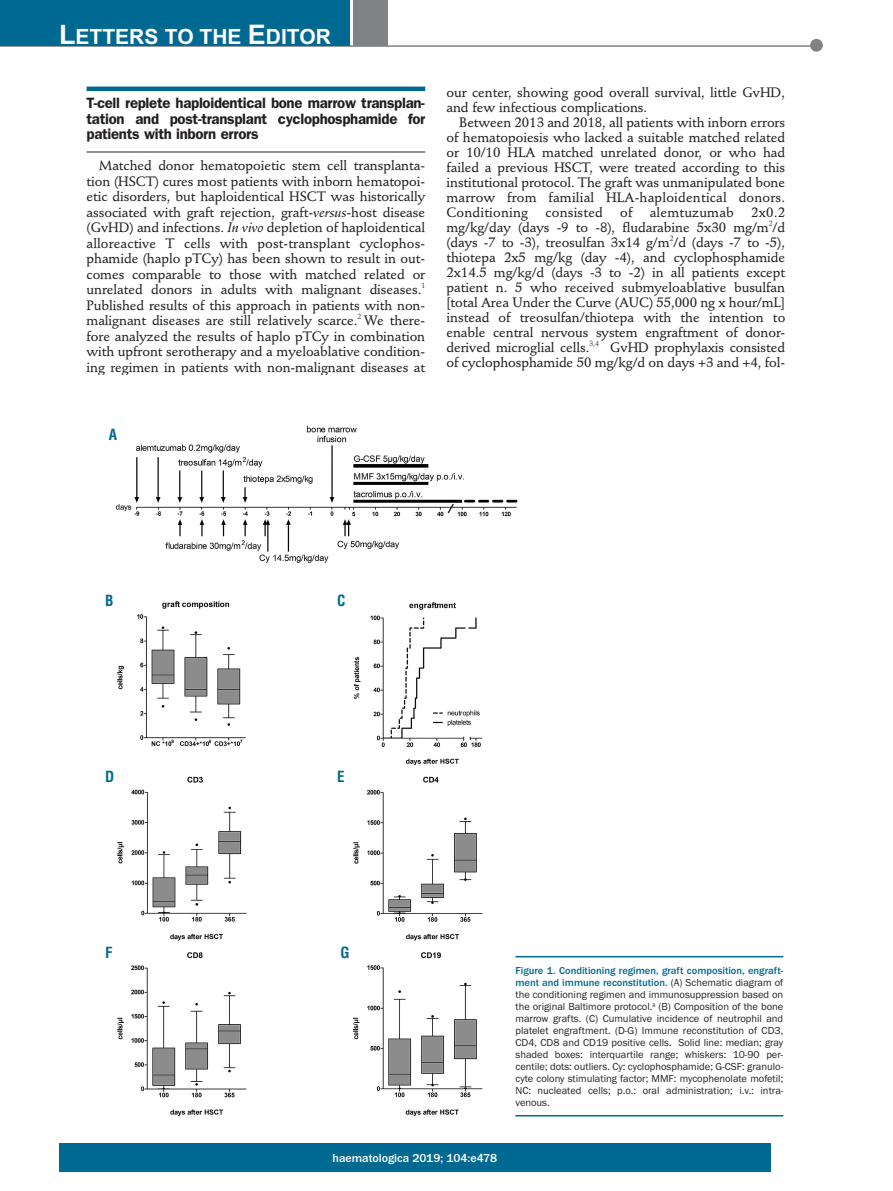
<style>
.page{position:relative;width:893px;height:1191px;background:#fff}
.page>*{position:absolute;margin:0;border:0;box-sizing:border-box;transform-origin:0 0}
.t1{font:700 21px "Arial";color:#fff}
.t2{font:600 15px/15.5px "Franklin Gothic";letter-spacing:-.02em;color:#231f20;text-align:justify}
.t3{font:700 condensed 15px "Helvetica";color:#006991}
.t4{font:500 13.5px/15px "Stempel Schneidler";letter-spacing:-.005em;color:#231f20;text-align:justify}
.t5{font:500 13.5px "Stempel Schneidler";letter-spacing:.015em;color:#231f20}
.t6{font:500 12px "Franklin Gothic";color:#fff}
.t7{font:10.5px/12px "Franklin Gothic";color:#231f20;text-align:justify}
.s1{font-size:27px}
.s2{font-family:"Stempel Schneidler Med";font-weight:400;font-style:italic}
.s3{font-weight:500;color:#006991}
</style>
<div class="page">
<hr style="left:87px;top:87px;width:338px;height:4px;background:#006991">
<hr style="left:87px;top:152px;width:338px;height:1px;background:#231f20">
<div style="left:59px;top:1143px;width:712px;height:28px;background:#006991"></div>
<hr style="left:0;top:45px;width:820px;height:2px;background:#808285">
<div style="left:810px;top:39px;width:13px;height:13px;background:#808285;border-radius:50%"></div>
<div style="left:354px;top:0;width:34px;height:45px;background:#808285"></div>
<div style="left:0;top:0;width:350px;height:45px;background:#006991"></div>
<img style="left:115px;top:426px;width:429px;height:691px">
<hr style="left:515px;top:956px;width:268px;height:1px;background:#006991">
<hr style="left:515px;top:1115px;width:268px;height:1px;background:#006991">
<h1 class="t1" style="left:59px;top:25px;width:273px"><span class="s1">L</span>ETTERS TO THE <span class="s1">E</span>DITOR</h1>
<p class="t2" style="left:87px;top:96px;width:340px">T-cell replete haploidentical bone marrow transplan&shy;tation and post-transplant cyclophosphamide for patients with inborn errors</p>
<p class="t4" style="left:87px;top:159px;width:340px;line-height:15.5px;text-indent:13px">Matched donor hematopoietic stem cell transplanta&shy;tion (HSCT) cures most patients with inborn hematopoi&shy;etic disorders, but haploidentical HSCT was historically associated with graft rejection, graft-<span class="s2">versus</span>-host disease (GvHD) and infections. <span class="s2">In vivo</span> depletion of haploidentical alloreactive T cells with post-transplant cyclophos&shy;phamide (haplo pTCy) has been shown to result in out&shy;comes comparable to those with matched related or unrelated donors in adults with malignant diseases.<sup>1<br></sup>Published results of this approach in patients with non&shy;malignant diseases are still relatively scarce.<sup>2</sup> We there&shy;fore analyzed the results of haplo pTCy in combination with upfront serotherapy and a myeloablative condition&shy;ing regimen in patients with non-malignant diseases at</p>
<p class="t3" style="left:109px;top:425px;width:10px">A</p>
<p class="t4" style="left:446px;top:86px;width:340px">our center, showing good overall survival, little GvHD, and few infectious complications.</p>
<p class="t4" style="left:446px;top:116px;width:340px;text-indent:13px">Between 2013 and 2018, all patients with inborn errors of hematopoiesis who lacked a suitable matched related or 10/10 HLA matched unrelated donor, or who had failed a previous HSCT, were treated according to this institutional protocol. The graft was unmanipulated bone marrow from familial HLA-haploidentical donors.<br>Conditioning</p>
<p class="t5" style="left:545px;top:207px;width:59px">consisted</p>
<p class="t4" style="left:620px;top:206px;width:14px">of</p>
<p class="t5" style="left:650px;top:207px;width:86px">alemtuzumab</p>
<p class="t4" style="left:446px;top:206px;width:340px;text-indent:305px">2x0.2 mg/kg/day (days -9 to -8), fludarabine 5x30 mg/m<sup>2</sup>/d (days -7 to -3), treosulfan 3x14 g/m<sup>2</sup>/d (days -7 to -5), thiotepa 2x5 mg/kg (day -4), and cyclophosphamide 2x14.5 mg/kg/d (days -3 to -2) in all patients except patient n. 5 who received submyeloablative busulfan [total Area Under the Curve (AUC) 55,000 ng x hour/mL] instead of treosulfan/thiotepa with the intention to enable central nervous system engraftment of donor&shy;derived microglial cells.<sup>3,4</sup> GvHD prophylaxis consisted of cyclophosphamide 50 mg/kg/d on days +3 and +4, fol-</p>
<p class="t3" style="left:105px;top:592px;width:10px">B</p>
<p class="t3" style="left:337px;top:592px;width:10px">C</p>
<p class="t3" style="left:105px;top:768px;width:11px">D</p>
<p class="t3" style="left:105px;top:944px;width:9px">F</p>
<p class="t3" style="left:337px;top:768px;width:9px">E</p>
<p class="t3" style="left:341px;top:944px;width:11px">G</p>
<p class="t7" style="left:515px;top:964px;width:270px"><span class="s3">Figure 1. Conditioning regimen, graft composition, engraft&shy;ment and immune reconstitution.</span> (A) Schematic diagram of the conditioning regimen and immunosuppression based on the original Baltimore protocol.<sup>8</sup> (B) Composition of the bone marrow grafts. (C) Cumulative incidence of neutrophil and platelet engraftment. (D-G) Immune reconstitution of CD3, CD4, CD8 and CD19 positive cells. Solid line: median; gray shaded boxes: interquartile range; whiskers: 10-90 per&shy;centile; dots: outliers. Cy: cyclophosphamide; G-CSF: granulo&shy;cyte colony stimulating factor; MMF: mycophenolate mofetil; NC: nucleated cells; p.o.: oral administration; i.v.: intra&shy;venous.</p>
<p class="t6" style="left:333px;top:1150px;width:166px">haematologica 2019; 104:e478</p>
</div>
